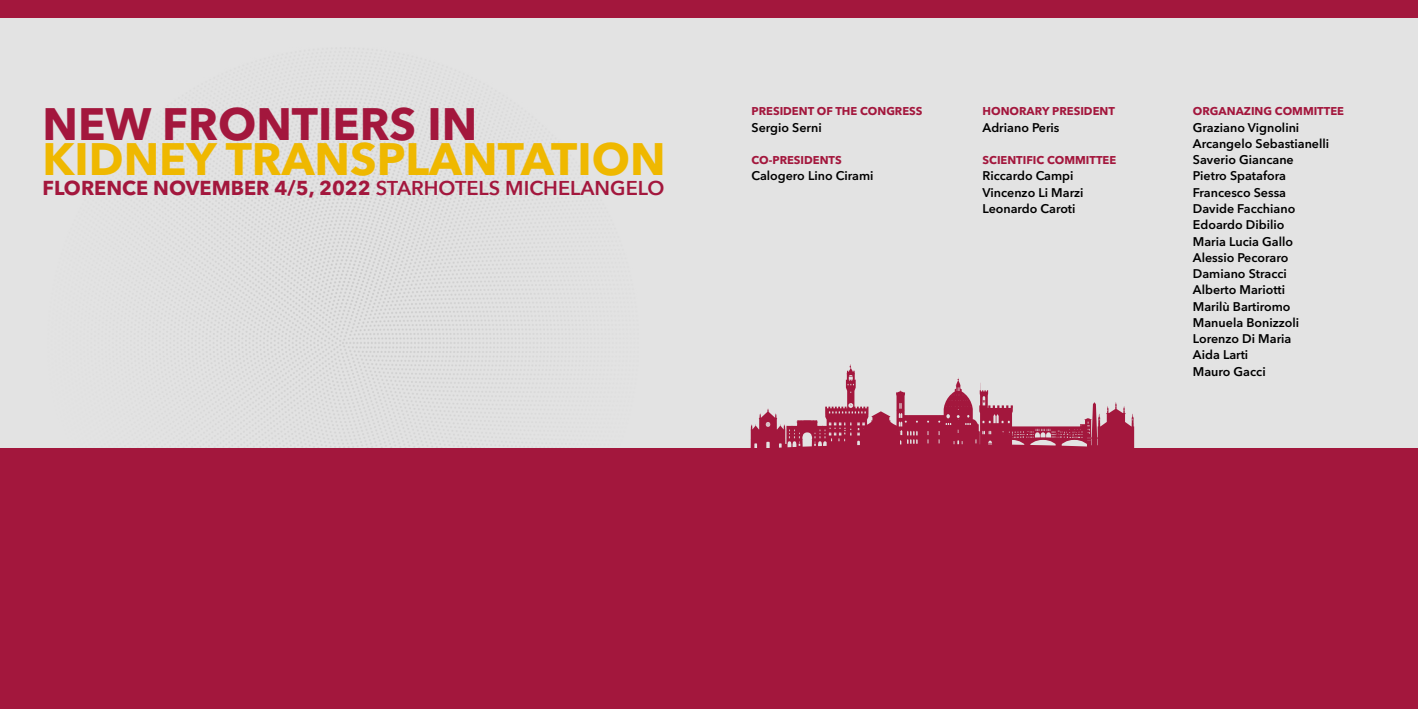
<style>
.page{position:relative;width:1418px;height:709px;background:#fff}
.page>*{position:absolute;margin:0;border:0;box-sizing:border-box;transform-origin:0 0}
.t1{font:700 45px "Avenir Next LT Pro";color:#efb800}
.t2{font:700 45px "Avenir Next LT Pro";color:#a3173d}
.t3{font:700 20px "Avenir Next LT Pro";color:#a3173d}
.t4{font:600 12.5px/16.2px "Avenir Next LT Pro";color:#000}
.t5{font:700 11.25px "Avenir Next LT Pro";color:#a3173d}
.s1{font-family:"Avenir Next";font-weight:600}
</style>
<div class="page">
<div style="left:0;top:0;width:1417px;height:709px;background:#e3e3e3"></div>
<img style="left:148px;top:74px;width:417px;height:374px">
<div style="left:0;top:0;width:1417px;height:18px;background:#a3173d"></div>
<svg style="left:750px;top:364px;width:385px;height:84px"></svg>
<div style="left:0;top:448px;width:1417px;height:261px;background:#a3173d"></div>
<h1 class="t2" style="left:43px;top:96px;width:436px">NEW FRONTIERS IN</h1>
<h1 class="t1" style="left:43px;top:131px;width:624px">KIDNEY TRANSPLANTATION</h1>
<h2 class="t3" style="left:43px;top:175px;width:623px">FLORENCE NOVEMBER 4/5, 2022 <span class="s1">STARHOTELS MICHELANGELO</span></h2>
<p class="t5" style="left:751px;top:105px;width:172px">PRESIDENT OF THE CONGRESS</p>
<p class="t4" style="left:751px;top:119px;width:72px">Sergio Serni</p>
<p class="t5" style="left:751px;top:153px;width:92px">CO-PRESIDENTS</p>
<p class="t4" style="left:751px;top:168px;width:124px">Calogero Lino Cirami</p>
<p class="t5" style="left:982px;top:105px;width:134px">HONORARY PRESIDENT</p>
<p class="t4" style="left:982px;top:119px;width:78px">Adriano Peris</p>
<p class="t5" style="left:982px;top:153px;width:135px">SCIENTIFIC COMMITTEE</p>
<p class="t4" style="left:982px;top:168px;width:103px">Riccardo Campi<br>Vincenzo Li Marzi<br>Leonardo Caroti</p>
<p class="t5" style="left:1192px;top:105px;width:153px">ORGANAZING COMMITTEE</p>
<p class="t4" style="left:1192px;top:119px;width:138px">Graziano Vignolini<br>Arcangelo Sebastianelli<br>Saverio Giancane<br>Pietro Spatafora<br>Francesco Sessa<br>Davide Facchiano<br>Edoardo Dibilio<br>Maria Lucia Gallo<br>Alessio Pecoraro<br>Damiano Stracci<br>Alberto Mariotti<br>Marilù Bartiromo<br>Manuela Bonizzoli<br>Lorenzo Di Maria<br>Aida Larti<br>Mauro Gacci</p>
</div>
